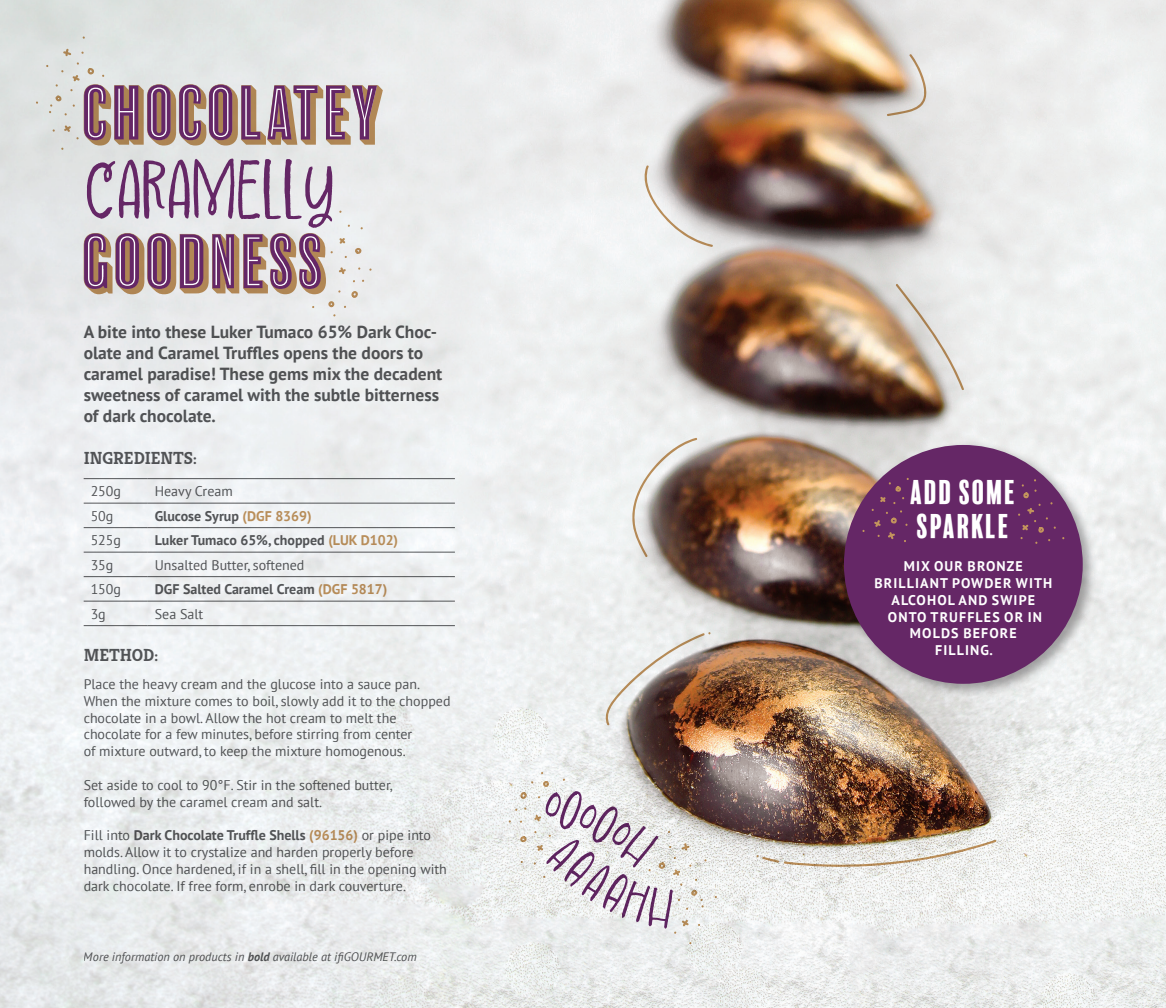
<style>
.page{position:relative;width:1166px;height:1008px;background:#fff}
.page>*{position:absolute;margin:0;border:0;box-sizing:border-box;transform-origin:0 0}
.t1{font:31.5px "Balboa Plus Fill";color:#fff}
.t2{font:700 17.5px/21px "PT Sans";color:#57585a}
.t3{font:700 17.5px "Kreon";color:#57585a}
.t4{font:14px/16.8px "PT Sans";color:#57585a}
.t5{font:700 14px "PT Sans";color:#57585a}
.t6{font:700 14px/16.8px "PT Sans";letter-spacing:.08em;color:#fff;text-align:center}
.t7{font:italic 12.25px "PT Sans";color:#57585a}
.s1{color:#c3945d}
.s2{font-weight:700}
.s3{font-weight:700;color:#c3945d}
</style>
<div class="page">
<img style="left:0;top:0;width:1166px;height:1008px">
<svg style="left:688px;top:941px;width:4px;height:4px"></svg>
<svg style="left:508px;top:771px;width:199px;height:163px"></svg>
<svg style="left:714px;top:895px;width:3px;height:4px"></svg>
<hr style="left:84px;top:478px;width:64px;height:1px;background:#57585a">
<hr style="left:148px;top:478px;width:307px;height:1px;background:#57585a">
<hr style="left:84px;top:503px;width:64px;height:1px;background:#57585a">
<hr style="left:148px;top:503px;width:307px;height:1px;background:#57585a">
<hr style="left:84px;top:527px;width:64px;height:1px;background:#57585a">
<hr style="left:148px;top:527px;width:307px;height:1px;background:#57585a">
<hr style="left:84px;top:552px;width:64px;height:1px;background:#57585a">
<hr style="left:148px;top:552px;width:307px;height:1px;background:#57585a">
<hr style="left:84px;top:576px;width:64px;height:1px;background:#57585a">
<hr style="left:148px;top:576px;width:307px;height:1px;background:#57585a">
<hr style="left:84px;top:601px;width:64px;height:1px;background:#57585a">
<hr style="left:148px;top:601px;width:307px;height:1px;background:#57585a">
<hr style="left:84px;top:625px;width:64px;height:1px;background:#57585a">
<hr style="left:148px;top:625px;width:307px;height:1px;background:#57585a">
<div style="left:840px;top:441px;width:257px;height:258px;background:#231f20;opacity:.4"></div>
<div style="left:844px;top:445px;width:238px;height:239px;background:#652766;border-radius:50%"></div>
<svg style="left:871px;top:478px;width:38px;height:64px"></svg>
<svg style="left:1018px;top:479px;width:46px;height:65px"></svg>
<img style="left:756px;top:839px;width:241px;height:29px">
<img style="left:604px;top:632px;width:107px;height:94px">
<svg style="left:630px;top:438px;width:67px;height:120px"></svg>
<svg style="left:895px;top:283px;width:69px;height:108px;background:#d5cabd"></svg>
<svg style="left:641px;top:165px;width:72px;height:82px"></svg>
<svg style="left:886px;top:54px;width:44px;height:62px;background:#d1c1b1"></svg>
<svg style="left:84px;top:159px;width:288px;height:158px;background:#c3b1bc"></svg>
<svg style="left:63px;top:49px;width:8px;height:7px"></svg>
<svg style="left:45px;top:62px;width:338px;height:88px;background:#bda9ae"></svg>
<svg style="left:35px;top:101px;width:4px;height:3px"></svg>
<p class="t2" style="left:84px;top:321px;width:360px">A bite into these Luker Tumaco 65% Dark Choc&shy;olate and Caramel Truffles opens the doors to caramel paradise! These gems mix the decadent sweetness of caramel with the subtle bitterness of dark chocolate.</p>
<p class="t3" style="left:84px;top:445px;width:115px">INGREDIENTS:</p>
<p class="t4" style="left:91px;top:482px;width:32px">250g</p>
<p class="t4" style="left:155px;top:482px;width:80px">Heavy Cream</p>
<p class="t4" style="left:91px;top:507px;width:24px">50g</p>
<p class="t5" style="left:155px;top:506px;width:158px">Glucose Syrup <span class="s1">(DGF 8369)</span></p>
<p class="t4" style="left:91px;top:531px;width:32px">525g</p>
<p class="t5" style="left:155px;top:531px;width:245px">Luker Tumaco 65%, chopped <span class="s1">(LUK D102)</span></p>
<p class="t4" style="left:91px;top:556px;width:24px">35g</p>
<p class="t4" style="left:155px;top:556px;width:151px">Unsalted Butter, softened</p>
<p class="t4" style="left:91px;top:580px;width:32px">150g</p>
<p class="t5" style="left:155px;top:580px;width:234px">DGF Salted Caramel Cream <span class="s1">(DGF 5817)</span></p>
<p class="t4" style="left:91px;top:605px;width:17px">3g</p>
<p class="t4" style="left:155px;top:605px;width:50px">Sea Salt</p>
<p class="t3" style="left:84px;top:642px;width:76px">METHOD:</p>
<p class="t4" style="left:84px;top:675px;width:368px">Place the heavy cream and the glucose into a sauce pan.<br>When the mixture comes to boil, slowly add it to the chopped chocolate in a bowl. Allow the hot cream to melt the chocolate for a few minutes, before stirring from center<br>of mixture outward, to keep the mixture homogenous.</p>
<p class="t4" style="left:84px;top:776px;width:310px">Set aside to cool to 90°F. Stir in the softened butter, followed by the caramel cream and salt.</p>
<p class="t4" style="left:84px;top:827px;width:365px">Fill into <span class="s2">Dark Chocolate Truffle Shells</span> <span class="s3">(96156)</span> or pipe into molds. Allow it to crystalize and harden properly before handling. Once hardened, if in a shell, fill in the opening with dark chocolate. If free form, enrobe in dark couverture.</p>
<p class="t7" style="left:84px;top:949px;width:334px">More information on products in <span class="s2">bold</span> available at ifiGOURMET.com</p>
<p class="t1" style="left:910px;top:475px;width:108px">ADD SOME</p>
<p class="t1" style="left:916px;top:508px;width:95px">SPARKLE</p>
<p class="t6" style="left:874px;top:558px;width:179px">MIX OUR BRONZE<br>BRILLIANT POWDER WITH<br>ALCOHOL AND SWIPE<br>ONTO TRUFFLES OR IN<br>MOLDS BEFORE<br>FILLING.</p>
</div>
